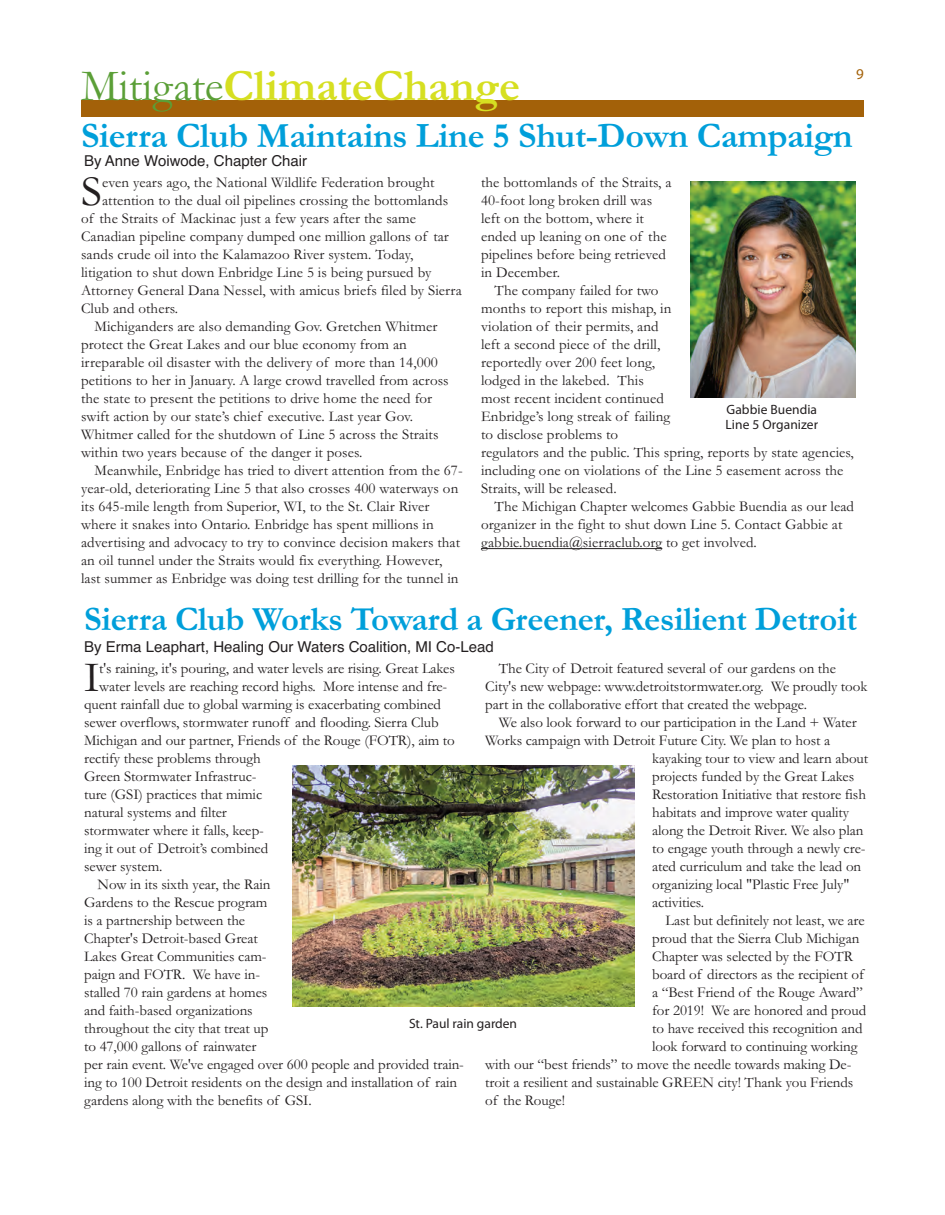
<style>
.page{position:relative;width:945px;height:1215px;background:#fff}
.page>*{position:absolute;margin:0;border:0;box-sizing:border-box;transform-origin:0 0}
.t1{font:700 45px "Garamond";color:#d6df21}
.t2{font:43.65px "Garamond";color:#231f20}
.t3{font:700 36px "Garamond";letter-spacing:-.01em;color:#009fda}
.t4{font:700 34.5px "Garamond";letter-spacing:-.01em;color:#009fda}
.t5{font:15px/18px "Garamond";letter-spacing:.005em;color:#231f20}
.t6{font:15px "Helvetica";color:#231f20}
.t7{font:15px "Myriad Pro";color:#a36109}
.t8{font:13.5px "Myriad Pro";letter-spacing:.005em;color:#231f20}
.s1{font-weight:400;color:#5b9f37}
</style>
<div class="page">
<div style="left:81px;top:100px;width:783px;height:17px;background:#a36109"></div>
<hr style="left:481px;top:548px;width:181px;height:1px;background:#231f20">
<img style="left:691px;top:182px;width:164px;height:216px">
<img style="left:292px;top:765px;width:342px;height:242px">
<p class="t1" style="left:81px;top:68px;width:441px"><span class="s1">Mitigate</span>ClimateChange</p>
<p class="t7" style="left:856px;top:68px;width:9px">9</p>
<p class="t3" style="left:81px;top:121px;width:773px">Sierra Club Maintains Line 5 Shut-Down Campaign</p>
<p class="t6" style="left:84px;top:155px;width:225px">By Anne Woiwode, Chapter Chair</p>
<p class="t2" style="left:81px;top:177px;width:22px">S</p>
<p class="t5" style="left:102px;top:175px;width:334px">even years ago, the National Wildlife Federation brought</p>
<p class="t5" style="left:102px;top:193px;width:348px">attention to the dual oil pipelines crossing the bottomlands</p>
<p class="t5" style="left:81px;top:211px;width:336px">of the Straits of Mackinac just a few years after the same</p>
<p class="t5" style="left:81px;top:229px;width:369px">Canadian pipeline company dumped one million gallons of tar</p>
<p class="t5" style="left:81px;top:247px;width:334px">sands crude oil into the Kalamazoo River system. Today,</p>
<p class="t5" style="left:81px;top:265px;width:352px">litigation to shut down Enbridge Line 5 is being pursued by</p>
<p class="t5" style="left:81px;top:283px;width:382px">Attorney General Dana Nessel, with amicus briefs filed by Sierra</p>
<p class="t5" style="left:81px;top:301px;width:98px">Club and others.</p>
<p class="t5" style="left:81px;top:319px;width:369px;text-indent:14px">Michiganders are also demanding Gov. Gretchen Whitmer protect the Great Lakes and our blue economy from an irreparable oil disaster with the delivery of more than 14,000 petitions to her in January. A large crowd travelled from across the state to present the petitions to drive home the need for swift action by our state’s chief executive. Last year Gov.<br>Whitmer called for the shutdown of Line 5 across the Straits within two years because of the danger it poses.</p>
<p class="t5" style="left:81px;top:463px;width:383px;text-indent:14px">Meanwhile, Enbridge has tried to divert attention from the 67- year-old, deteriorating Line 5 that also crosses 400 waterways on its 645-mile length from Superior, WI, to the St. Clair River where it snakes into Ontario. Enbridge has spent millions in advertising and advocacy to try to convince decision makers that an oil tunnel under the Straits would fix everything. However, last summer as Enbridge was doing test drilling for the tunnel in</p>
<p class="t5" style="left:481px;top:175px;width:192px">the bottomlands of the Straits, a<br>40-foot long broken drill was left on the bottom, where it ended up leaning on one of the pipelines before being retrieved in December.</p>
<p class="t5" style="left:481px;top:283px;width:374px;text-indent:14px">The company failed for two<br>months to report this mishap, in<br>violation of their permits, and<br>left a second piece of the drill,<br>reportedly over 200 feet long,<br>lodged in the lakebed. This<br>most recent incident continued<br>Enbridge’s long streak of failing<br>to disclose problems to<br>regulators and the public. This spring, reports by state agencies, including one on violations of the Line 5 easement across the Straits, will be released.</p>
<p class="t5" style="left:481px;top:499px;width:375px;text-indent:14px">The Michigan Chapter welcomes Gabbie Buendia as our lead organizer in the fight to shut down Line 5. Contact Gabbie at gabbie.buendia@sierraclub.org to get involved.</p>
<p class="t8" style="left:727px;top:404px;width:92px">Gabbie Buendia</p>
<p class="t8" style="left:726px;top:420px;width:94px">Line 5 Organizer</p>
<p class="t4" style="left:84px;top:606px;width:775px">Sierra Club Works Toward a Greener, Resilient Detroit</p>
<p class="t6" style="left:84px;top:641px;width:411px">By Erma Leaphart, Healing Our Waters Coalition, MI Co-Lead</p>
<p class="t2" style="left:84px;top:663px;width:17px">I</p>
<p class="t5" style="left:99px;top:661px;width:357px">t's raining, it's pouring, and water levels are rising. Great Lakes</p>
<p class="t5" style="left:485px;top:661px;width:384px;text-indent:14px">The City of Detroit featured several of our gardens on the<br>City's new webpage: www.detroitstormwater.org. We proudly took part in the collaborative effort that created the webpage.</p>
<p class="t5" style="left:499px;top:715px;width:359px">We also look forward to our participation in the Land + Water</p>
<p class="t5" style="left:485px;top:733px;width:346px">Works campaign with Detroit Future City. We plan to host a</p>
<p class="t5" style="left:652px;top:751px;width:218px">kayaking tour to view and learn about</p>
<p class="t5" style="left:652px;top:769px;width:204px">projects funded by the Great Lakes</p>
<p class="t5" style="left:652px;top:787px;width:215px">Restoration Initiative that restore fish</p>
<p class="t5" style="left:652px;top:805px;width:198px">habitats and improve water quality</p>
<p class="t5" style="left:652px;top:823px;width:213px">along the Detroit River. We also plan</p>
<p class="t5" style="left:652px;top:841px;width:215px">to engage youth through a newly cre-</p>
<p class="t5" style="left:652px;top:859px;width:211px">ated curriculum and take the lead on</p>
<p class="t5" style="left:652px;top:877px;width:199px">organizing local "Plastic Free July"</p>
<p class="t5" style="left:652px;top:895px;width:53px">activities.</p>
<p class="t5" style="left:666px;top:913px;width:201px">Last but definitely not least, we are</p>
<p class="t5" style="left:652px;top:931px;width:209px">proud that the Sierra Club Michigan</p>
<p class="t5" style="left:652px;top:949px;width:202px">Chapter was selected by the FOTR</p>
<p class="t5" style="left:652px;top:967px;width:213px">board of directors as the recipient of</p>
<p class="t5" style="left:652px;top:985px;width:212px">a “Best Friend of the Rouge Award”</p>
<p class="t5" style="left:652px;top:1003px;width:216px">for 2019! We are honored and proud</p>
<p class="t5" style="left:652px;top:1021px;width:212px">to have received this recognition and</p>
<p class="t5" style="left:652px;top:1039px;width:207px">look forward to continuing working</p>
<p class="t5" style="left:485px;top:1057px;width:368px">with our “best friends” to move the needle towards making De-</p>
<p class="t5" style="left:485px;top:1075px;width:370px">troit a resilient and sustainable GREEN city! Thank you Friends</p>
<p class="t5" style="left:485px;top:1093px;width:81px">of the Rouge!</p>
<p class="t5" style="left:99px;top:679px;width:350px">water levels are reaching record highs. More intense and fre-</p>
<p class="t5" style="left:84px;top:697px;width:358px">quent rainfall due to global warming is exacerbating combined</p>
<p class="t5" style="left:84px;top:715px;width:356px">sewer overflows, stormwater runoff and flooding. Sierra Club</p>
<p class="t5" style="left:84px;top:733px;width:372px">Michigan and our partner, Friends of the Rouge (FOTR), aim to</p>
<p class="t5" style="left:84px;top:751px;width:178px">rectify these problems through</p>
<p class="t5" style="left:84px;top:769px;width:174px">Green Stormwater Infrastruc-</p>
<p class="t5" style="left:84px;top:787px;width:180px">ture (GSI) practices that mimic</p>
<p class="t5" style="left:84px;top:805px;width:144px">natural systems and filter</p>
<p class="t5" style="left:84px;top:823px;width:181px">stormwater where it falls, keep-</p>
<p class="t5" style="left:84px;top:841px;width:186px">ing it out of Detroit’s combined</p>
<p class="t5" style="left:84px;top:859px;width:80px">sewer system.</p>
<p class="t5" style="left:84px;top:877px;width:381px;text-indent:14px">Now in its sixth year, the Rain<br>Gardens to the Rescue program<br>is a partnership between the<br>Chapter's Detroit-based Great<br>Lakes Great Communities cam-<br>paign and FOTR. We have in-<br>stalled 70 rain gardens at homes<br>and faith-based organizations<br>throughout the city that treat up<br>to 47,000 gallons of rainwater<br>per rain event. We've engaged over 600 people and provided train&shy;ing to 100 Detroit residents on the design and installation of rain gardens along with the benefits of GSI.</p>
<p class="t8" style="left:409px;top:1018px;width:110px">St. Paul rain garden</p>
</div>
